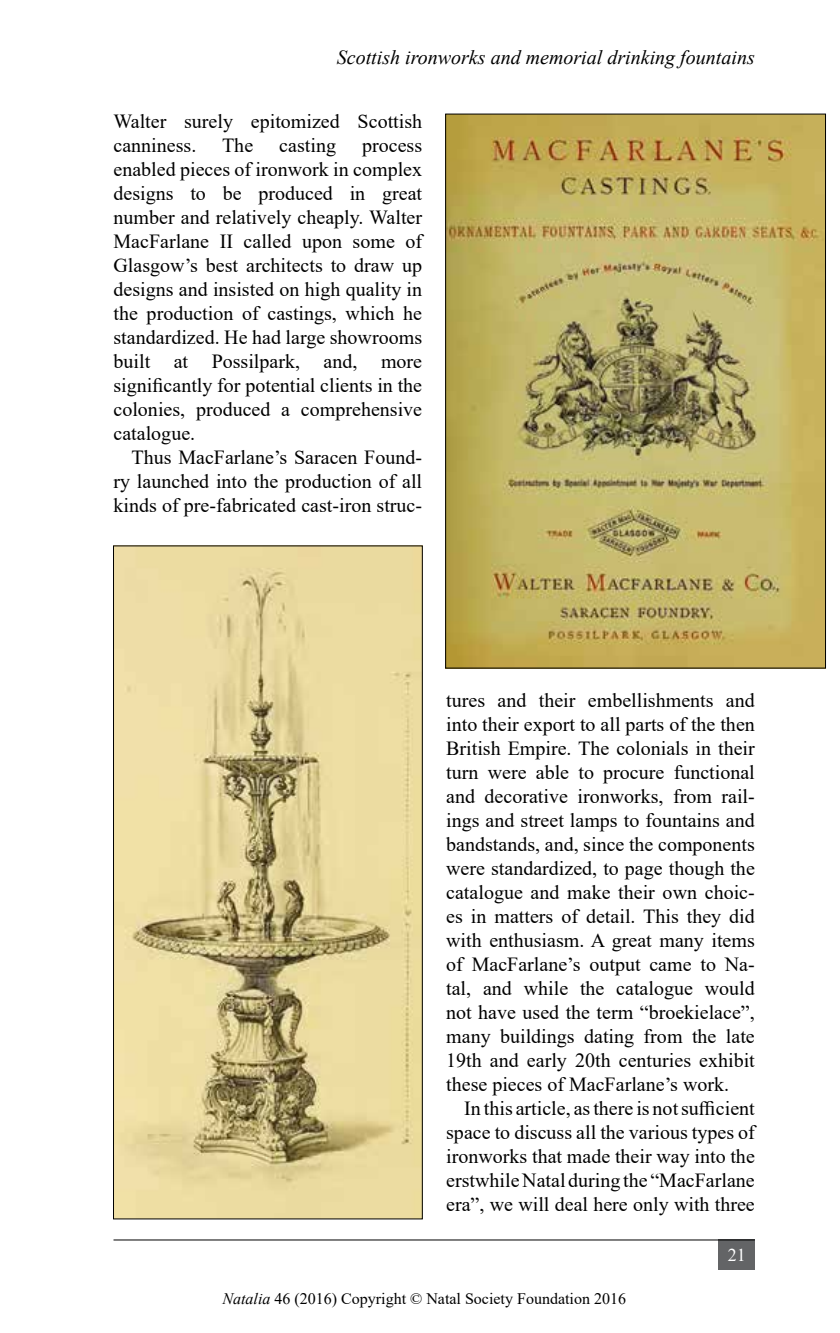
<style>
.page{position:relative;width:840px;height:1333px;background:#fff}
.page>*{position:absolute;margin:0;border:0;box-sizing:border-box;transform-origin:0 0}
.t1{font:20px/24px "Times New Roman";color:#000;text-align:justify}
.t2{font:italic 20px "Times New Roman";color:#000}
.t3{font:18px "Times New Roman";color:#fff}
.t4{font:16px "Times New Roman";color:#000}
.s1{font-style:italic}
</style>
<div class="page">
<div style="left:718px;top:1239px;width:36px;height:30px;background:#636466"></div>
<hr style="left:113px;top:1239px;width:641px;height:1px;background:#000">
<img style="left:447px;top:116px;width:376px;height:550px">
<img style="left:115px;top:547px;width:305px;height:670px">
<p class="t2" style="left:336px;top:43px;width:419px">Scottish ironworks and memorial drinking fountains</p>
<p class="t1" style="left:113px;top:109px;width:310px">Walter surely epitomized Scottish canniness.</p>
<p class="t1" style="left:222px;top:133px;width:33px">The</p>
<p class="t1" style="left:279px;top:133px;width:58px">casting</p>
<p class="t1" style="left:113px;top:133px;width:310px;text-indent:248px">process enabled pieces of ironwork in complex designs to be produced in great number and relatively cheaply. Walter MacFarlane II called upon some of Glasgow’s best architects to draw up designs and insisted on high quality in the production of castings, which he standardized. He had large showrooms built at Possilpark, and, more significantly for potential clients in the colonies, produced a comprehensive catalogue.</p>
<p class="t1" style="left:113px;top:445px;width:310px;text-indent:18px">Thus MacFarlane’s Saracen Found&shy;ry launched into the production of all kinds of pre-fabricated cast-iron struc-</p>
<p class="t1" style="left:446px;top:687px;width:310px">tures and their embellishments and into their export to all parts of the then British Empire. The colonials in their turn were able to procure functional and decorative ironworks, from rail&shy;ings and street lamps to fountains and bandstands, and, since the components were standardized, to page though the catalogue and make their own choic&shy;es in matters of detail. This they did with enthusiasm. A great many items of MacFarlane’s output came to Na&shy;tal, and while the catalogue would not have used the term “broekielace”, many buildings dating from the late 19th and early 20th centuries exhibit these pieces of MacFarlane’s work.</p>
<p class="t1" style="left:446px;top:1095px;width:310px;text-indent:18px">In this article, as there is not sufficient space to discuss all the various types of ironworks that made their way into the erstwhile Natal during the “MacFarlane era”, we will deal here only with three</p>
<p class="t3" style="left:727px;top:1241px;width:19px">21</p>
<p class="t4" style="left:222px;top:1287px;width:405px"><span class="s1">Natalia</span> 46 (2016) Copyright © Natal Society Foundation 2016</p>
</div>
